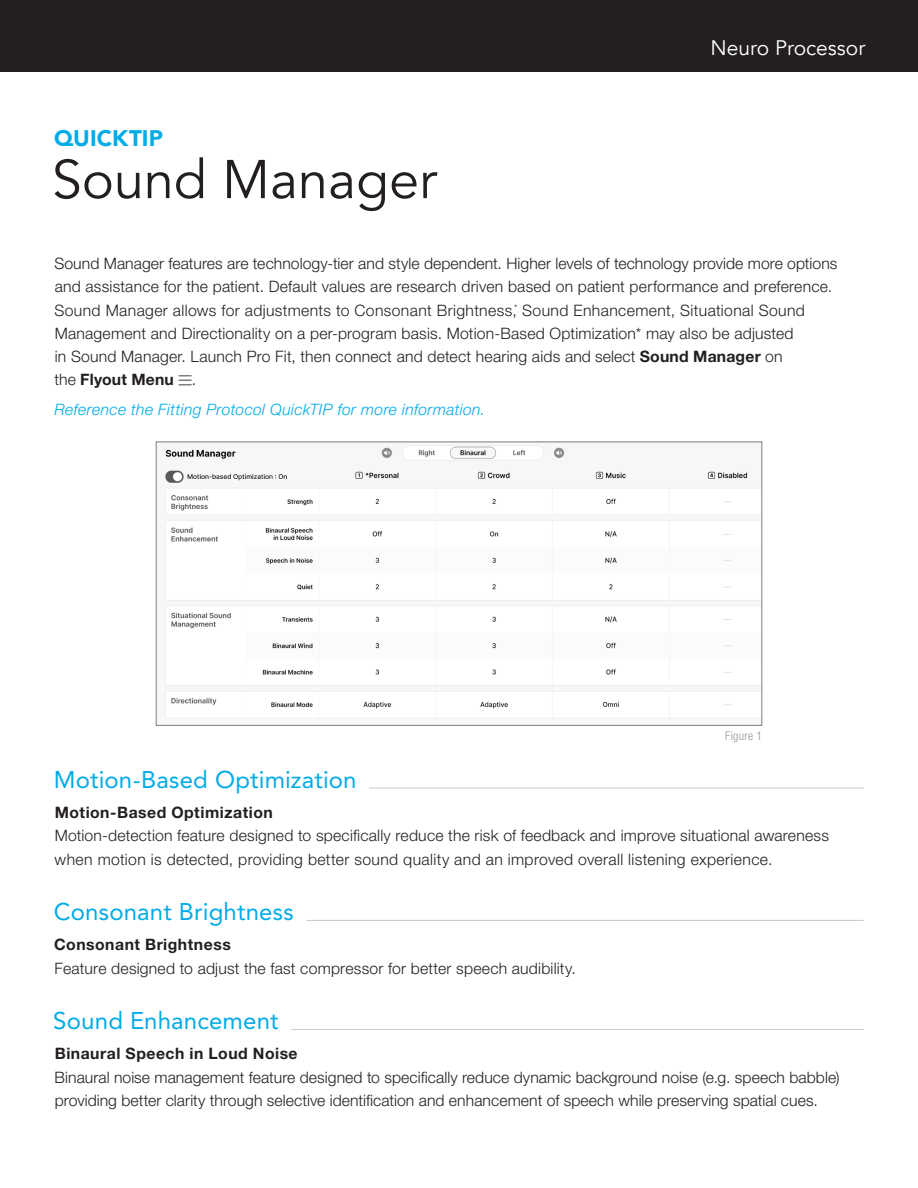
<style>
.page{position:relative;width:918px;height:1188px;background:#fff}
.page>*{position:absolute;margin:0;border:0;box-sizing:border-box;transform-origin:0 0}
.t1{font:54px "Avenir";color:#231f20}
.Section_Header{font:24px "Avenir LT Std";letter-spacing:.005em;color:#00abe7}
.QuickTIP_Topic_Subheader{font:900 22.5px "Avenir";letter-spacing:.005em;color:#00abe7}
.t2{font:21px "Avenir";color:#fff}
.Body_Copy{font:300 15.75px/23.2px "Helvetica Neue LT Std";letter-spacing:.01em;color:#231f20}
.Body_Copy-2{font:italic 300 15.75px "Helvetica Neue LT Std";letter-spacing:.025em;color:#00abe7}
.Figures{font:300 condensed 12px "Helvetica Neue LT Std";letter-spacing:.025em;color:#939598}
.s1{font-weight:700}
</style>
<div class="page">
<hr style="left:369px;top:788px;width:495px;height:1px;background:#c8c9c9">
<hr style="left:306px;top:920px;width:558px;height:1px;background:#c8c9c9">
<hr style="left:291px;top:1029px;width:573px;height:1px;background:#c8c9c9">
<svg style="left:179px;top:375px;width:12px;height:10px"></svg>
<img style="left:165px;top:445px;width:595px;height:274px">
<div style="left:156px;top:442px;width:606px;height:284px;border:1px solid #7b8080"></div>
<div style="left:0;top:0;width:918px;height:72px;background:#231f20"></div>
<p class="QuickTIP_Topic_Subheader" style="left:54px;top:119px;width:110px">QUICKTIP</p>
<p class="t1" style="left:52px;top:147px;width:387px">Sound Manager</p>
<p class="t2" style="left:711px;top:35px;width:156px">Neuro Processor</p>
<p class="Body_Copy" style="left:55px;top:252px;width:784px">Sound Manager features are technology-tier and style dependent. Higher levels of technology provide more options and assistance for the patient. Default values are research driven based on patient performance and preference.<br>Sound Manager allows for adjustments to Consonant Brightness,<sup>*</sup> Sound Enhancement, Situational Sound Management and Directionality on a per-program basis. Motion-Based Optimization* may also be adjusted<br>in Sound Manager. Launch Pro Fit, then connect and detect hearing aids and select <span class="s1">Sound Manager</span> on<br>the <span class="s1">Flyout Menu</span> .</p>
<p class="Body_Copy-2" style="left:54px;top:401px;width:432px">Reference the Fitting Protocol QuickTIP for more information.</p>
<p class="Figures" style="left:725px;top:729px;width:39px">Figure 1</p>
<p class="Section_Header" style="left:54px;top:766px;width:304px">Motion-Based Optimization</p>
<p class="Body_Copy" style="left:55px;top:801px;width:776px"><span class="s1">Motion-Based Optimization<br></span>Motion-detection feature designed to specifically reduce the risk of feedback and improve situational awareness when motion is detected, providing better sound quality and an improved overall listening experience.</p>
<p class="Section_Header" style="left:54px;top:898px;width:242px">Consonant Brightness</p>
<p class="Body_Copy" style="left:54px;top:933px;width:523px"><span class="s1">Consonant Brightness<br></span>Feature designed to adjust the fast compressor for better speech audibility.</p>
<p class="Section_Header" style="left:53px;top:1007px;width:227px">Sound Enhancement</p>
<p class="Body_Copy" style="left:55px;top:1042px;width:787px"><span class="s1">Binaural Speech in Loud Noise<br></span>Binaural noise management feature designed to specifically reduce dynamic background noise (e.g. speech babble) providing better clarity through selective identification and enhancement of speech while preserving spatial cues.</p>
</div>
